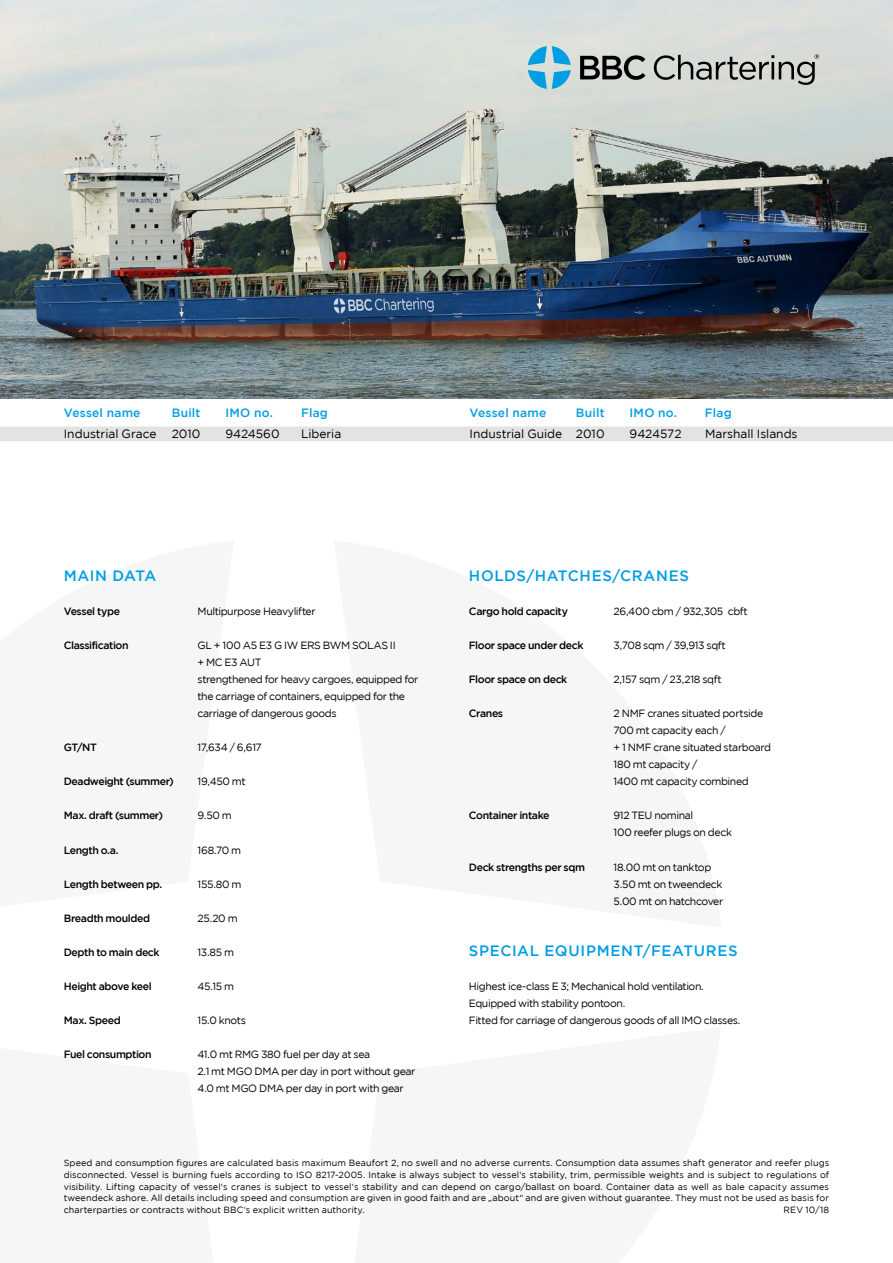
<style>
.page{position:relative;width:893px;height:1263px;background:#fff}
.page>*{position:absolute;margin:0;border:0;box-sizing:border-box;transform-origin:0 0}
.t1{font:500 15px "Gotham";letter-spacing:.04em;color:#009ee3}
.t2{font:500 15px "Gotham";letter-spacing:.02em;color:#009ee3}
.t3{font:12px "Gotham";letter-spacing:-.005em;color:#000}
.t4{font:500 12px "Gotham";letter-spacing:.02em;color:#009ee3}
.t5{font:10.5px/17px "Gotham";letter-spacing:-.035em;color:#000}
.t6{font:500 10.5px "Gotham";letter-spacing:-.035em;color:#000}
.t7{font:9px/11.7px "Gotham";letter-spacing:.005em;color:#000;text-align:justify}
</style>
<div class="page">
<img style="left:0;top:0;width:893px;height:399px">
<div style="left:0;top:426px;width:893px;height:15px;background:#e3e3e3"></div>
<svg style="left:580px;top:54px;width:239px;height:31px;background:#a0a39f"></svg>
<svg style="left:528px;top:46px;width:43px;height:43px;background:#72bfdd"></svg>
<p class="t4" style="left:64px;top:406px;width:78px">Vessel name</p>
<p class="t4" style="left:172px;top:406px;width:30px">Built</p>
<p class="t4" style="left:225px;top:406px;width:49px">IMO no.</p>
<p class="t4" style="left:301px;top:406px;width:28px">Flag</p>
<p class="t4" style="left:469px;top:406px;width:78px">Vessel name</p>
<p class="t4" style="left:576px;top:406px;width:30px">Built</p>
<p class="t4" style="left:629px;top:406px;width:49px">IMO no.</p>
<p class="t4" style="left:705px;top:406px;width:28px">Flag</p>
<p class="t3" style="left:64px;top:427px;width:94px">Industrial Grace</p>
<p class="t3" style="left:172px;top:427px;width:30px">2010</p>
<p class="t3" style="left:225px;top:427px;width:56px">9424560</p>
<p class="t3" style="left:301px;top:427px;width:42px">Liberia</p>
<p class="t3" style="left:469px;top:427px;width:137px">Industrial Guide 2010</p>
<p class="t3" style="left:629px;top:427px;width:54px">9424572</p>
<p class="t3" style="left:705px;top:427px;width:94px">Marshall Islands</p>
<h1 class="t2" style="left:64px;top:567px;width:94px">MAIN DATA</h1>
<p class="t6" style="left:64px;top:606px;width:58px">Vessel type</p>
<p class="t5" style="left:198px;top:603px;width:120px">Multipurpose Heavylifter</p>
<p class="t6" style="left:64px;top:640px;width:66px">Classification</p>
<p class="t5" style="left:198px;top:637px;width:222px">GL + 100 A5 E3 G IW ERS BWM SOLAS II<br>+ MC E3 AUT<br>strengthened for heavy cargoes, equipped for the carriage of containers, equipped for the carriage of dangerous goods</p>
<p class="t6" style="left:64px;top:742px;width:35px">GT/NT</p>
<p class="t5" style="left:198px;top:739px;width:66px">17,634 / 6,617</p>
<p class="t6" style="left:64px;top:776px;width:112px">Deadweight (summer)</p>
<p class="t5" style="left:198px;top:773px;width:50px">19,450 mt</p>
<p class="t6" style="left:64px;top:810px;width:101px">Max. draft (summer)</p>
<p class="t5" style="left:198px;top:807px;width:36px">9.50 m</p>
<p class="t6" style="left:64px;top:844px;width:56px">Length o.a.</p>
<p class="t5" style="left:198px;top:841px;width:45px">168.70 m</p>
<p class="t6" style="left:64px;top:878px;width:100px">Length between pp.</p>
<p class="t5" style="left:198px;top:875px;width:46px">155.80 m</p>
<p class="t6" style="left:64px;top:912px;width:88px">Breadth moulded</p>
<p class="t5" style="left:198px;top:909px;width:42px">25.20 m</p>
<p class="t6" style="left:64px;top:946px;width:97px">Depth to main deck</p>
<p class="t5" style="left:198px;top:943px;width:38px">13.85 m</p>
<p class="t6" style="left:64px;top:980px;width:89px">Height above keel</p>
<p class="t5" style="left:198px;top:977px;width:38px">45.15 m</p>
<p class="t6" style="left:64px;top:1014px;width:59px">Max. Speed</p>
<p class="t5" style="left:198px;top:1011px;width:50px">15.0 knots</p>
<p class="t6" style="left:64px;top:1048px;width:89px">Fuel consumption</p>
<p class="t5" style="left:198px;top:1045px;width:219px">41.0 mt RMG 380 fuel per day at sea<br>2.1 mt MGO DMA per day in port without gear<br>4.0 mt MGO DMA per day in port with gear</p>
<h1 class="t1" style="left:469px;top:567px;width:222px">HOLDS/HATCHES/CRANES</h1>
<p class="t6" style="left:469px;top:606px;width:101px">Cargo hold capacity</p>
<p class="t5" style="left:613px;top:603px;width:136px">26,400 cbm / 932,305 cbft</p>
<p class="t6" style="left:469px;top:640px;width:116px">Floor space under deck</p>
<p class="t5" style="left:613px;top:637px;width:114px">3,708 sqm / 39,913 sqft</p>
<p class="t6" style="left:469px;top:674px;width:100px">Floor space on deck</p>
<p class="t5" style="left:613px;top:671px;width:110px">2,157 sqm / 23,218 sqft</p>
<p class="t6" style="left:469px;top:708px;width:36px">Cranes</p>
<p class="t5" style="left:613px;top:705px;width:159px">2 NMF cranes situated portside<br>700 mt capacity each /<br>+ 1 NMF crane situated starboard<br>180 mt capacity /<br>1400 mt capacity combined</p>
<p class="t6" style="left:469px;top:810px;width:82px">Container intake</p>
<p class="t5" style="left:613px;top:807px;width:120px">912 TEU nominal<br>100 reefer plugs on deck</p>
<p class="t6" style="left:469px;top:861px;width:118px">Deck strengths per sqm</p>
<p class="t5" style="left:613px;top:858px;width:111px">18.00 mt on tanktop<br>3.50 mt on tweendeck<br>5.00 mt on hatchcover</p>
<h1 class="t1" style="left:469px;top:942px;width:270px">SPECIAL EQUIPMENT/FEATURES</h1>
<p class="t5" style="left:469px;top:977px;width:273px">Highest ice-class E 3; Mechanical hold ventilation.<br>Equipped with stability pontoon.<br>Fitted for carriage of dangerous goods of all IMO classes.</p>
<p class="t7" style="left:64px;top:1157px;width:767px">Speed and consumption figures are calculated basis maximum Beaufort 2, no swell and no adverse currents. Consumption data assumes shaft generator and reefer plugs disconnected. Vessel is burning fuels according to ISO 8217-2005. Intake is always subject to vessel‘s stability, trim, permissible weights and is subject to regulations of visibility. Lifting capacity of vessel‘s cranes is subject to vessel‘s stability and can depend on cargo/ballast on board. Container data as well as bale capacity assumes tweendeck ashore. All details including speed and consumption are given in good faith and are „about“ and are given without guarantee. They must not be used as basis for charterparties or contracts without BBC‘s explicit written authority.</p>
<p class="t7" style="left:783px;top:1204px;width:47px">REV 10/18</p>
</div>
